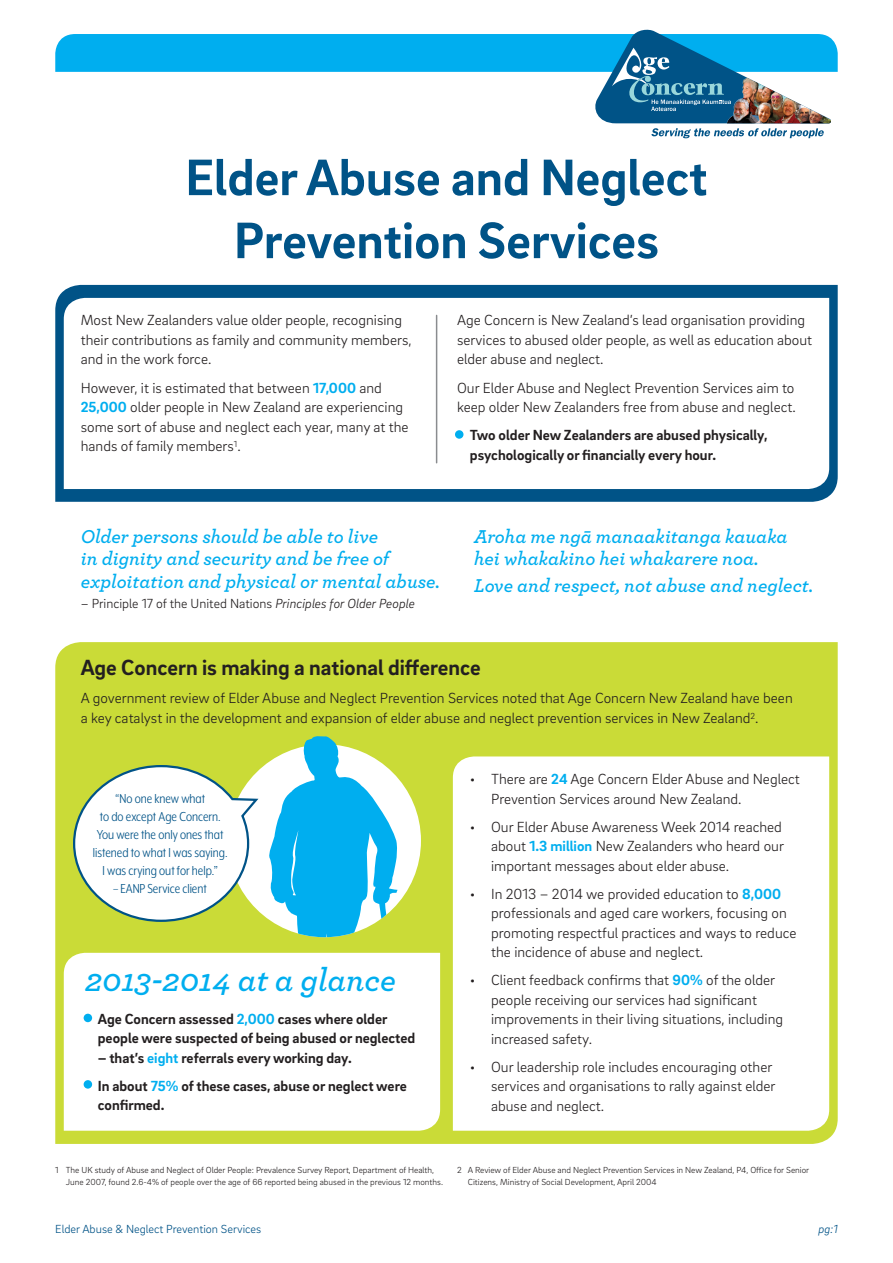
<style>
.page{position:relative;width:893px;height:1263px;background:#fff}
.page>*{position:absolute;margin:0;border:0;box-sizing:border-box;transform-origin:0 0}
.t1{font:700 52.5px/63px "Brix Sans";color:#005387;text-align:center}
.t2{font:italic 600 33px "Archer";color:#00aeef}
.t3{font:700 22.5px "Brix Sans";color:#231f20}
.t4{font:italic 600 19.5px/22.5px "Archer";color:#00aeef}
.t5{font:300 15px/19.5px "Brix Sans";color:#231f20}
.t6{font:700 15px/19.5px "Brix Sans";color:#231f20}
.t7{font:15px/18px "Mr Eaves XL Mod Nar OT";color:#005387;text-align:center}
.t8{font:300 13.5px "Brix Sans";color:#231f20}
.t9{font:300 12px "Brix Sans";color:#005387}
.t10{font:italic 300 12px "Brix Sans";color:#005387}
.t11{font:300 9px/12px "Brix Sans";color:#231f20}
.s1{font-weight:700;color:#00aeef}
.s2{font-style:italic}
.s3{color:#00aeef}
</style>
<div class="page">
<svg style="left:55px;top:285px;width:783px;height:217px;fill:#005387"></svg>
<svg style="left:64px;top:298px;width:765px;height:191px"></svg>
<div style="left:55px;top:642px;width:783px;height:502px;background:#cadb37"></div>
<svg style="left:453px;top:756px;width:376px;height:375px"></svg>
<hr style="left:436px;top:315px;width:1px;height:148px;background:#8a8c8f">
<svg style="left:64px;top:953px;width:376px;height:178px"></svg>
<div style="left:228px;top:744px;width:193px;height:193px;background:#fff;border-radius:50%"></div>
<svg style="left:268px;top:734px;width:136px;height:203px"></svg>
<svg style="left:72px;top:764px;width:189px;height:159px"></svg>
<div style="left:84px;top:1014px;width:8px;height:8px;background:#00aeef;border-radius:50%"></div>
<div style="left:455px;top:430px;width:8px;height:9px;background:#00aeef;border-radius:50%"></div>
<div style="left:84px;top:1080px;width:8px;height:9px;background:#00aeef;border-radius:50%"></div>
<svg style="left:55px;top:29px;width:783px;height:109px"></svg>
<h1 class="t1" style="left:185px;top:144px;width:524px">Elder Abuse and Neglect<br>Prevention Services</h1>
<p class="t5" style="left:81px;top:310px;width:332px">Most New Zealanders value older people, recognising their contributions as family and community members, and in the work force.</p>
<p class="t5" style="left:81px;top:377px;width:329px">However, it is estimated that between <span class="s1">17,000</span> and <span class="s1">25,000</span> older people in New Zealand are experiencing some sort of abuse and neglect each year, many at the hands of family members<sup>1</sup>.</p>
<p class="t5" style="left:457px;top:310px;width:357px">Age Concern is New Zealand’s lead organisation providing services to abused older people, as well as education about elder abuse and neglect.</p>
<p class="t5" style="left:457px;top:377px;width:340px">Our Elder Abuse and Neglect Prevention Services aim to keep older New Zealanders free from abuse and neglect.</p>
<p class="t6" style="left:470px;top:424px;width:299px">Two older New Zealanders are abused physically, psychologically or financially every hour.</p>
<h3 class="t4" style="left:81px;top:524px;width:361px">Older persons should be able to live<br>in dignity and security and be free of exploitation and physical or mental abuse.</h3>
<p class="t8" style="left:81px;top:595px;width:336px">– Principle 17 of the United Nations <span class="s2">Principles for Older People</span></p>
<h3 class="t4" style="left:474px;top:524px;width:315px">Aroha me ngā manaakitanga kauaka hei whakakino hei whakarere noa.</h3>
<h3 class="t4" style="left:474px;top:573px;width:341px">Love and respect, not abuse and neglect.</h3>
<h3 class="t3" style="left:81px;top:653px;width:402px">Age Concern is making a national difference</h3>
<p class="t5" style="left:81px;top:688px;width:713px">A government review of Elder Abuse and Neglect Prevention Services noted that Age Concern New Zealand have been a key catalyst in the development and expansion of elder abuse and neglect prevention services in New Zealand<sup>2</sup>.</p>
<p class="t7" style="left:93px;top:789px;width:136px">“No one knew what<br>to do except Age Concern.<br>You were the only ones that listened to what I was saying.<br>I was crying out for help.”</p>
<p class="t7" style="left:114px;top:879px;width:95px">– EANP Service client</p>
<h2 class="t2" style="left:85px;top:955px;width:313px">2013-2014 at a glance</h2>
<p class="t6" style="left:98px;top:1008px;width:319px">Age Concern assessed <span class="s3">2,000</span> cases where older people were suspected of being abused or neglected</p>
<p class="t6" style="left:98px;top:1043px;width:311px;line-height:28px">– that’s <span class="s3">eight</span> referrals every working day.<br>In about <span class="s3">75%</span> of these cases, abuse or neglect were</p>
<p class="t6" style="left:98px;top:1094px;width:68px">confirmed.</p>
<p class="t5" style="left:491px;top:769px;width:310px;text-indent:-21px">• There are <span class="s1">24</span> Age Concern Elder Abuse and Neglect<br>Prevention Services around New Zealand.</p>
<p class="t5" style="left:491px;top:816px;width:294px;text-indent:-21px">• Our Elder Abuse Awareness Week 2014 reached about <span class="s1">1.3 million</span> New Zealanders who heard our important messages about elder abuse.</p>
<p class="t5" style="left:491px;top:883px;width:307px;text-indent:-21px">• In 2013 – 2014 we provided education to <span class="s1">8,000 </span>professionals and aged care workers, focusing on promoting respectful practices and ways to reduce the incidence of abuse and neglect.</p>
<p class="t5" style="left:491px;top:970px;width:293px;text-indent:-21px">• Client feedback confirms that <span class="s1">90%</span> of the older people receiving our services had significant improvements in their living situations, including increased safety.</p>
<p class="t5" style="left:491px;top:1056px;width:286px;text-indent:-21px">• Our leadership role includes encouraging other services and organisations to rally against elder abuse and neglect.</p>
<p class="t11" style="left:66px;top:1163px;width:379px;text-indent:-11px">1 The UK study of Abuse and Neglect of Older People: Prevalence Survey Report, Department of Health,<br>June 2007, found 2.6-4% of people over the age of 66 reported being abused in the previous 12 months.</p>
<p class="t11" style="left:468px;top:1163px;width:343px;text-indent:-11px">2 A Review of Elder Abuse and Neglect Prevention Services in New Zealand, P4, Office for Senior<br>Citizens, Ministry of Social Development, April 2004</p>
<p class="t9" style="left:55px;top:1221px;width:208px">Elder Abuse &amp; Neglect Prevention Services</p>
<p class="t10" style="left:818px;top:1221px;width:21px">pg:1</p>
</div>
